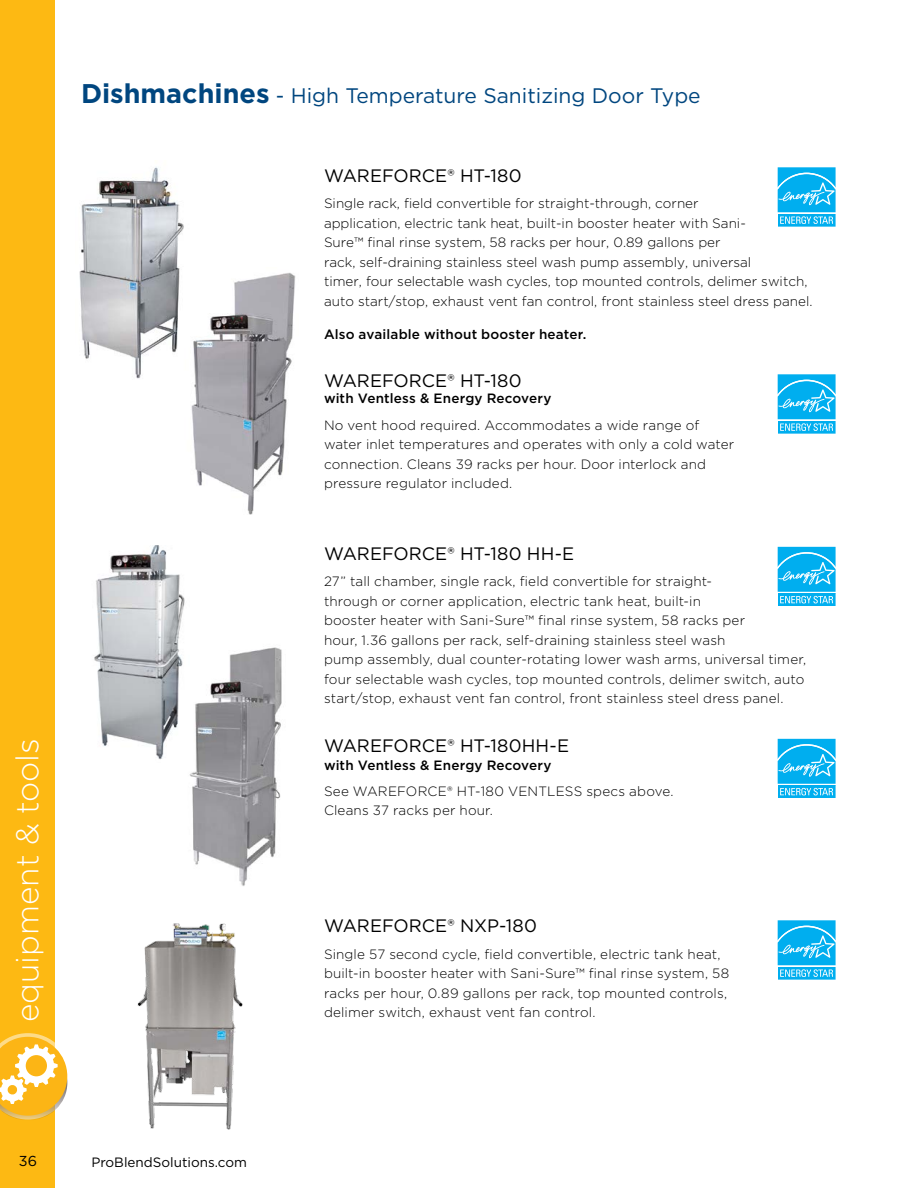
<style>
.page{position:relative;width:918px;height:1188px;background:#fff}
.page>*{position:absolute;margin:0;border:0;box-sizing:border-box;transform-origin:0 0}
.t1{font:300 31.5px "Gotham";color:#fff}
.t2{font:21px "Gotham";color:#00467f}
.t3{font:18px "Gotham";color:#000}
.t4{font:14.4px "Gotham";color:#000}
.t5{font:300 13.5px/19.5px "Gotham";letter-spacing:.005em;color:#000}
.t6{font:500 13.5px "Gotham";letter-spacing:.01em;color:#000}
.t7{font:13.5px "Gotham";color:#000}
.s1{font-weight:700;font-size:27px}
</style>
<div class="page">
<div style="left:0;top:0;width:55px;height:1188px;background:#fdb913"></div>
<svg style="left:0;top:1033px;width:68px;height:87px"></svg>
<img style="left:189px;top:647px;width:93px;height:239px">
<img style="left:94px;top:545px;width:97px;height:217px">
<img style="left:79px;top:167px;width:105px;height:212px">
<img style="left:191px;top:272px;width:105px;height:243px">
<svg style="left:777px;top:167px;width:59px;height:60px;background:#32bdf1"></svg>
<div style="left:776px;top:545px;width:61px;height:48px;background:#d2f0fc"></div>
<svg style="left:776px;top:547px;width:61px;height:59px;background:#35bef2"></svg>
<img style="left:137px;top:923px;width:106px;height:207px">
<svg style="left:777px;top:374px;width:59px;height:60px;background:#32bdf1"></svg>
<div style="left:776px;top:737px;width:61px;height:48px;background:#d2f0fc"></div>
<svg style="left:776px;top:739px;width:61px;height:59px;background:#35bef2"></svg>
<svg style="left:777px;top:920px;width:59px;height:60px;background:#32bdf1"></svg>
<h2 class="t2" style="left:81px;top:82px;width:621px"><span class="s1">Dishmachines</span> - High Temperature Sanitizing Door Type</h2>
<h1 class="t1" style="left:7px;top:1022px;width:286px;rotate:-90deg">equipment &amp; tools</h1>
<p class="t4" style="left:19px;top:1151px;width:20px">36</p>
<p class="t7" style="left:91px;top:1154px;width:157px">ProBlendSolutions.com</p>
<h3 class="t3" style="left:324px;top:164px;width:199px">WAREFORCE® HT-180</h3>
<p class="t5" style="left:324px;top:193px;width:490px">Single rack, field convertible for straight-through, corner<br>application, electric tank heat, built-in booster heater with Sani-<br>Sure™ final rinse system, 58 racks per hour, 0.89 gallons per<br>rack, self-draining stainless steel wash pump assembly, universal<br>timer, four selectable wash cycles, top mounted controls, delimer switch, auto start/stop, exhaust vent fan control, front stainless steel dress panel.</p>
<p class="t6" style="left:324px;top:325px;width:264px">Also available without booster heater.</p>
<h3 class="t3" style="left:324px;top:369px;width:199px">WAREFORCE® HT-180</h3>
<p class="t6" style="left:324px;top:390px;width:229px">with Ventless &amp; Energy Recovery</p>
<p class="t5" style="left:324px;top:415px;width:412px">No vent hood required. Accommodates a wide range of water inlet temperatures and operates with only a cold water connection. Cleans 39 racks per hour. Door interlock and pressure regulator included.</p>
<h3 class="t3" style="left:324px;top:542px;width:252px">WAREFORCE® HT-180 HH-E</h3>
<p class="t5" style="left:324px;top:571px;width:484px">27” tall chamber, single rack, field convertible for straight-<br>through or corner application, electric tank heat, built-in<br>booster heater with Sani-Sure™ final rinse system, 58 racks per<br>hour, 1.36 gallons per rack, self-draining stainless steel wash<br>pump assembly, dual counter-rotating lower wash arms, universal timer, four selectable wash cycles, top mounted controls, delimer switch, auto start/stop, exhaust vent fan control, front stainless steel dress panel.</p>
<h3 class="t3" style="left:324px;top:734px;width:247px">WAREFORCE® HT-180HH-E</h3>
<p class="t6" style="left:324px;top:756px;width:229px">with Ventless &amp; Energy Recovery</p>
<p class="t5" style="left:324px;top:781px;width:351px">See WAREFORCE® HT-180 VENTLESS specs above.<br>Cleans 37 racks per hour.</p>
<h3 class="t3" style="left:324px;top:915px;width:214px">WAREFORCE® NXP-180</h3>
<p class="t5" style="left:324px;top:944px;width:407px">Single 57 second cycle, field convertible, electric tank heat, built-in booster heater with Sani-Sure™ final rinse system, 58 racks per hour, 0.89 gallons per rack, top mounted controls, delimer switch, exhaust vent fan control.</p>
</div>
